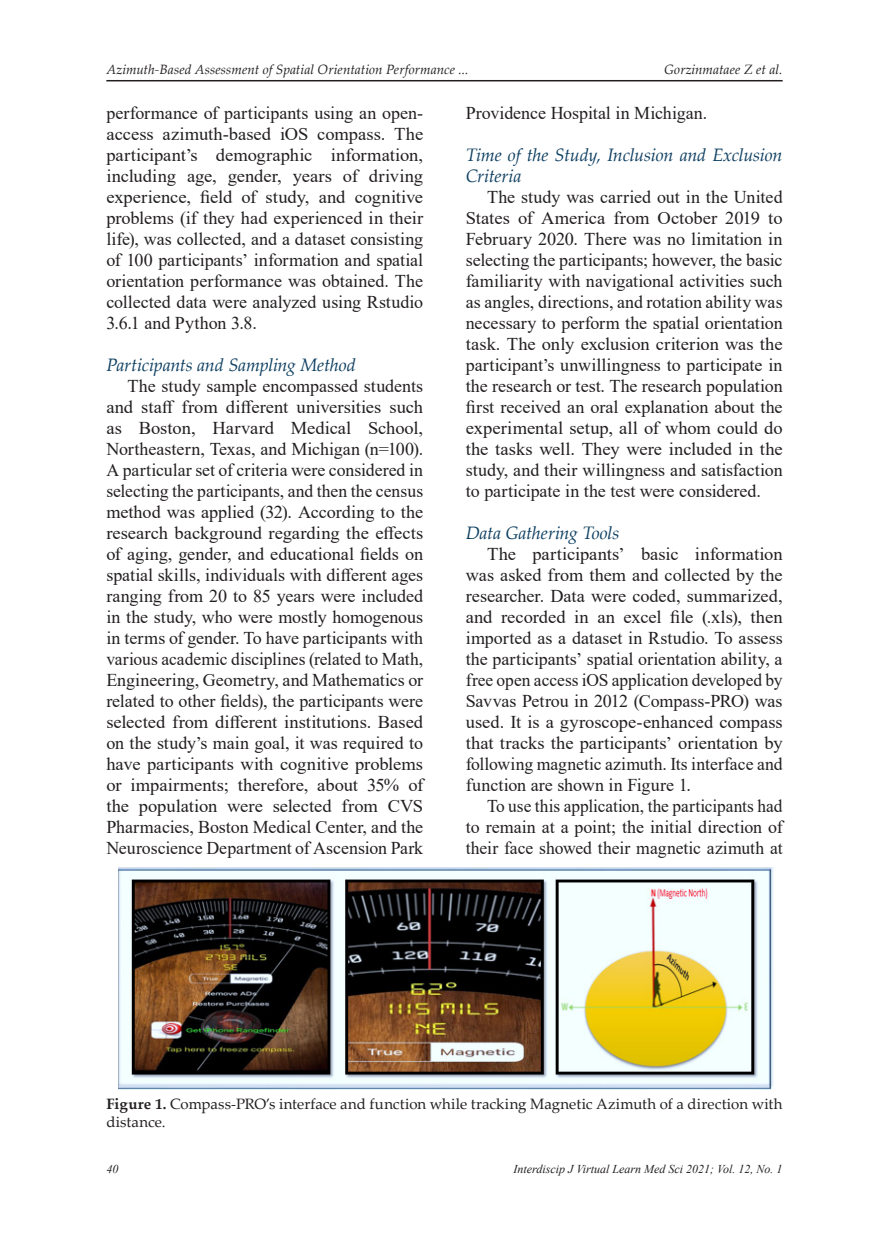
<style>
.page{position:relative;width:889px;height:1242px;background:#fff}
.page>*{position:absolute;margin:0;border:0;box-sizing:border-box;transform-origin:0 0}
.t1{font:18px/21px "Times New Roman";color:#231f20;text-align:justify}
.t2{font:18px/21px "Times New Roman";color:#231f20;text-align:justify;scale:.96 1}
.t3{font:italic 18px/21px "Palatino Linotype";letter-spacing:-.01em;color:#0e3f61}
.t4{font:15px/18px "Palatino Linotype";letter-spacing:.005em;color:#231f20}
.t5{font:italic 13.5px "Palatino Linotype";letter-spacing:.005em;color:#231f20}
.t6{font:italic 12px "Times New Roman";color:#231f20}
.s1{font-weight:700}
</style>
<div class="page">
<hr style="left:106px;top:80px;width:676px;height:1px;background:#231f20">
<img style="left:118px;top:867px;width:655px;height:222px">
<p class="t5" style="left:106px;top:59px;width:364px">Azimuth-Based Assessment of Spatial Orientation Performance ...</p>
<p class="t5" style="left:664px;top:59px;width:120px">Gorzinmataee Z et al.</p>
<p class="t1" style="left:106px;top:102px;width:318px">performance of participants using an open&shy;access azimuth-based iOS compass. The participant’s demographic information, including age, gender, years of driving experience, field of study, and cognitive problems (if they had experienced in their life), was collected, and a dataset consisting of 100 participants’ information and spatial orientation performance was obtained. The collected data were analyzed using Rstudio 3.6.1 and Python 3.8.</p>
<p class="t3" style="left:106px;top:353px;width:251px">Participants and Sampling Method</p>
<p class="t1" style="left:106px;top:375px;width:318px;text-indent:21px">The study sample encompassed students and staff from different universities such as Boston, Harvard Medical School, Northeastern, Texas, and Michigan (n=100).<br>A particular set of criteria were considered in selecting the participants, and then the census method was applied (32). According to the research background regarding the effects of aging, gender, and educational fields on spatial skills, individuals with different ages ranging from 20 to 85 years were included in the study, who were mostly homogenous in terms of gender. To have participants with various academic disciplines (related to Math, Engineering, Geometry, and Mathematics or related to other fields), the participants were selected from different institutions. Based on the study’s main goal, it was required to have participants with cognitive problems or impairments; therefore, about 35% of the population were selected from CVS Pharmacies, Boston Medical Center, and the Neuroscience Department of Ascension Park</p>
<p class="t1" style="left:466px;top:102px;width:243px">Providence Hospital in Michigan.</p>
<p class="t3" style="left:466px;top:143px;width:318px">Time of the Study, Inclusion and Exclusion<br>Criteria</p>
<p class="t1" style="left:466px;top:186px;width:318px;text-indent:21px">The study was carried out in the United States of America from October 2019 to February 2020. There was no limitation in selecting the participants; however, the basic familiarity with navigational activities such as angles, directions, and rotation ability was necessary to perform the spatial orientation task. The only exclusion criterion was the participant’s unwillingness to participate in the research or test. The research population first received an oral explanation about the experimental setup, all of whom could do the tasks well. They were included in the study, and their willingness and satisfaction to participate in the test were considered.</p>
<p class="t3" style="left:466px;top:521px;width:155px">Data Gathering Tools</p>
<p class="t1" style="left:466px;top:543px;width:318px;text-indent:21px">The participants’ basic information was asked from them and collected by the researcher. Data were coded, summarized, and recorded in an excel file (.xls), then imported as a dataset in Rstudio. To assess the participants’ spatial orientation ability, a free open access iOS application developed by Savvas Petrou in 2012 (Compass-PRO) was used. It is a gyroscope-enhanced compass that tracks the participants’ orientation by following magnetic azimuth. Its interface and function are shown in Figure 1.</p>
<p class="t2" style="left:466px;top:795px;width:332px;text-indent:21px">To use this application, the participants had to remain at a point; the initial direction of their face showed their magnetic azimuth at</p>
<p class="t4" style="left:106px;top:1094px;width:678px"><span class="s1">Figure 1.</span> Compass-PRO’s interface and function while tracking Magnetic Azimuth of a direction with distance.</p>
<p class="t6" style="left:106px;top:1160px;width:14px">40</p>
<p class="t6" style="left:513px;top:1160px;width:270px">Interdiscip J Virtual Learn Med Sci 2021; Vol. 12, No. 1</p>
</div>
